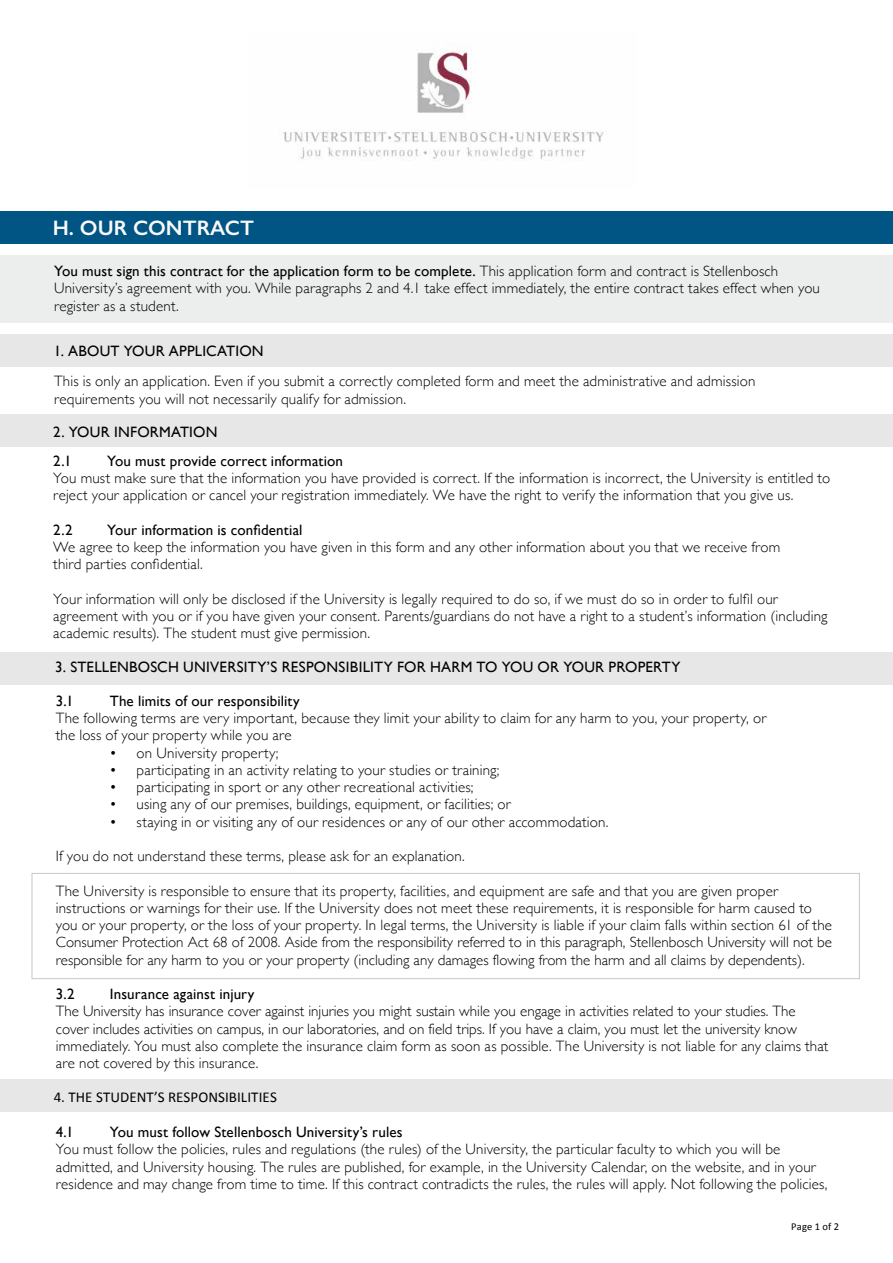
<style>
.page{position:relative;width:893px;height:1263px;background:#fff}
.page>*{position:absolute;margin:0;border:0;box-sizing:border-box;transform-origin:0 0}
.t1{font:600 21px "Gill Sans";color:#f9f9f9}
.t2{font:300 15px/17.2px "Gill Sans";letter-spacing:.01em;color:#000}
.t3{font:15px/28.8px "Gill Sans";letter-spacing:.01em;color:#000}
.t4{font:15px "Calibri";letter-spacing:.005em;color:#000}
.t5{font:10.5px "Calibri";letter-spacing:.015em;color:#000}
.s1{font-weight:400}
</style>
<div class="page">
<img style="left:283px;top:50px;width:321px;height:111px">
<div style="left:0;top:212px;width:893px;height:32px;background:#005585"></div>
<div style="left:0;top:255px;width:893px;height:68px;background:#eceded"></div>
<div style="left:0;top:334px;width:893px;height:33px;background:#e7e7e7"></div>
<div style="left:0;top:414px;width:893px;height:33px;background:#e7e7e7"></div>
<div style="left:32px;top:873px;width:828px;height:106px;border:1px solid #c6c7c8"></div>
<div style="left:0;top:1079px;width:893px;height:32px;background:#e7e7e7"></div>
<div style="left:0;top:652px;width:893px;height:32px;background:#e7e7e7"></div>
<h1 class="t1" style="left:53px;top:215px;width:203px">H. OUR CONTRACT</h1>
<p class="t2" style="left:54px;top:262px;width:767px"><span class="s1">You must sign this contract for the application form to be complete.</span> This application form and contract is Stellenbosch<br>University’s agreement with you. While paragraphs 2 and 4.1 take effect immediately, the entire contract takes effect when you register as a student.</p>
<p class="t3" style="left:54px;top:337px;width:211px">1. ABOUT YOUR APPLICATION</p>
<p class="t2" style="left:54px;top:372px;width:703px">This is only an application. Even if you submit a correctly completed form and meet the administrative and admission requirements you will not necessarily qualify for admission.</p>
<p class="t3" style="left:53px;top:417px;width:166px">2. YOUR INFORMATION<br>2.1</p>
<p class="t3" style="left:107px;top:446px;width:237px">You must provide correct information</p>
<p class="t2" style="left:53px;top:469px;width:778px">You must make sure that the information you have provided is correct. If the information is incorrect, the University is entitled to reject your application or cancel your registration immediately. We have the right to verify the information that you give us.</p>
<p class="t3" style="left:53px;top:515px;width:21px">2.2</p>
<p class="t3" style="left:107px;top:515px;width:197px">Your information is confidential</p>
<p class="t2" style="left:53px;top:538px;width:729px">We agree to keep the information you have given in this form and any other information about you that we receive from third parties confidential.</p>
<p class="t2" style="left:53px;top:589px;width:776px">Your information will only be disclosed if the University is legally required to do so, if we must do so in order to fulfil our agreement with you or if you have given your consent. Parents/guardians do not have a right to a student’s information (including academic results). The student must give permission.</p>
<p class="t3" style="left:55px;top:653px;width:627px">3. STELLENBOSCH UNIVERSITY’S RESPONSIBILITY FOR HARM TO YOU OR YOUR PROPERTY</p>
<p class="t3" style="left:56px;top:686px;width:19px">3.1</p>
<p class="t3" style="left:110px;top:686px;width:191px">The limits of our responsibility</p>
<p class="t2" style="left:56px;top:709px;width:712px">The following terms are very important, because they limit your ability to claim for any harm to you, your property, or the loss of your property while you are</p>
<p class="t2" style="left:110px;top:743px;width:170px">• on University property;</p>
<p class="t2" style="left:110px;top:761px;width:391px">• participating in an activity relating to your studies or training;</p>
<p class="t2" style="left:110px;top:778px;width:365px">• participating in sport or any other recreational activities;</p>
<p class="t2" style="left:110px;top:795px;width:403px">• using any of our premises, buildings, equipment, or facilities; or</p>
<p class="t2" style="left:110px;top:812px;width:500px">• staying in or visiting any of our residences or any of our other accommodation.</p>
<p class="t2" style="left:56px;top:847px;width:410px">If you do not understand these terms, please ask for an explanation.</p>
<p class="t2" style="left:56px;top:881px;width:778px">The University is responsible to ensure that its property, facilities, and equipment are safe and that you are given proper instructions or warnings for their use. If the University does not meet these requirements, it is responsible for harm caused to you or your property, or the loss of your property. In legal terms, the University is liable if your claim falls within section 61 of the Consumer Protection Act 68 of 2008. Aside from the responsibility referred to in this paragraph, Stellenbosch University will not be responsible for any harm to you or your property (including any damages flowing from the harm and all claims by dependents).</p>
<p class="t3" style="left:56px;top:979px;width:20px">3.2</p>
<p class="t3" style="left:110px;top:979px;width:146px">Insurance against injury</p>
<p class="t2" style="left:56px;top:1002px;width:774px">The University has insurance cover against injuries you might sustain while you engage in activities related to your studies. The cover includes activities on campus, in our laboratories, and on field trips. If you have a claim, you must let the university know immediately. You must also complete the insurance claim form as soon as possible. The University is not liable for any claims that are not covered by this insurance.</p>
<p class="t4" style="left:54px;top:1087px;width:225px">4. THE STUDENT’S RESPONSIBILITIES</p>
<p class="t3" style="left:56px;top:1117px;width:19px">4.1</p>
<p class="t3" style="left:110px;top:1117px;width:294px">You must follow Stellenbosch University’s rules</p>
<p class="t2" style="left:56px;top:1140px;width:773px">You must follow the policies, rules and regulations (the rules) of the University, the particular faculty to which you will be admitted, and University housing. The rules are published, for example, in the University Calendar, on the website, and in your residence and may change from time to time. If this contract contradicts the rules, the rules will apply. Not following the policies,</p>
<p class="t5" style="left:791px;top:1220px;width:49px">Page 1 of 2</p>
</div>
